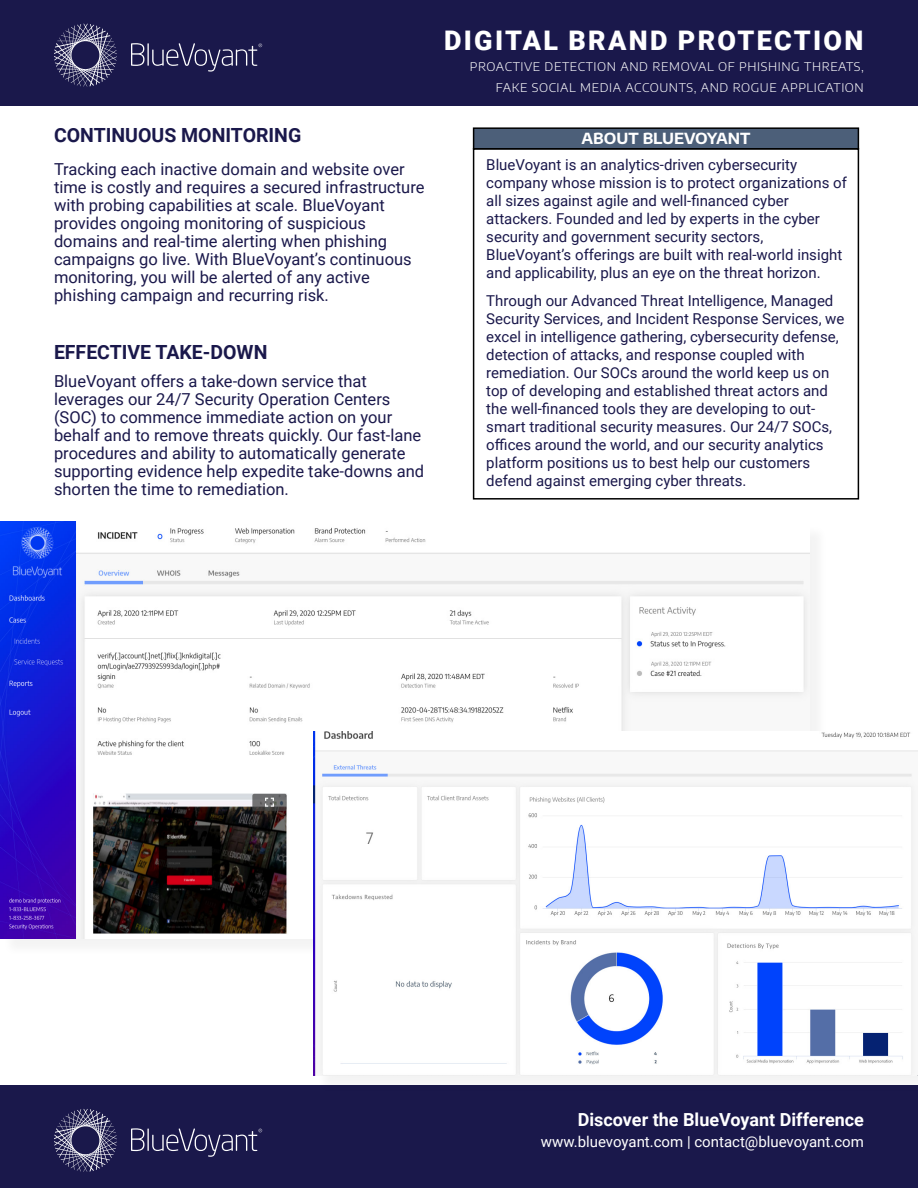
<style>
.page{position:relative;width:918px;height:1188px;background:#fff}
.page>*{position:absolute;margin:0;border:0;box-sizing:border-box;transform-origin:0 0}
.t1{font:900 27px "Roboto";letter-spacing:.085em;color:#fff}
.t2{font:700 19.5px "Roboto";color:#1a184b}
.t3{font:700 18px "Roboto";color:#fff}
.t4{font:16.5px/18px "Roboto";color:#1a184b}
.t5{font:15px/18px "Roboto";color:#1a184b}
.t6{font:15px "Roboto";color:#fff}
.t7{font:700 15px "Encode Sans Semi Expanded";color:#fff}
.t8{font:300 12px/21px "Encode Sans Semi Expanded";letter-spacing:.05em;color:#fff;text-align:right}
</style>
<div class="page">
<div style="left:0;top:1085px;width:918px;height:103px;background:#1a184b"></div>
<svg style="left:131px;top:1128px;width:13px;height:23px"></svg>
<hr style="left:147px;top:1129px;width:2px;height:22px;background:#fff">
<svg style="left:54px;top:1109px;width:63px;height:63px"></svg>
<svg style="left:152px;top:1129px;width:110px;height:28px"></svg>
<div style="left:0;top:0;width:918px;height:105px;background:#1a184b"></div>
<svg style="left:131px;top:43px;width:13px;height:23px"></svg>
<hr style="left:147px;top:43px;width:2px;height:23px;background:#fff">
<svg style="left:54px;top:24px;width:63px;height:63px"></svg>
<svg style="left:152px;top:43px;width:110px;height:29px"></svg>
<div style="left:474px;top:128px;width:384px;height:21px;background:#4c5f79"></div>
<div style="left:473px;top:127px;width:386px;height:23px;border:2px solid #000"></div>
<div style="left:473px;top:148px;width:386px;height:352px;border:2px solid #000"></div>
<div style="left:2px;top:524px;width:826px;height:434px;background:#f8f8f8"></div>
<img style="left:0;top:522px;width:810px;height:417px">
<div style="left:316px;top:734px;width:602px;height:360px;background:#000;opacity:.05"></div>
<img style="left:314px;top:731px;width:604px;height:344px">
<h2 class="t2" style="left:54px;top:121px;width:249px">CONTINUOUS MONITORING</h2>
<p class="t4" style="left:54px;top:160px;width:372px">Tracking each inactive domain and website over time is costly and requires a secured infrastructure with probing capabilities at scale. BlueVoyant provides ongoing monitoring of suspicious domains and real-time alerting when phishing campaigns go live. With BlueVoyant’s continuous monitoring, you will be alerted of any active phishing campaign and recurring risk.</p>
<h2 class="t2" style="left:54px;top:338px;width:215px">EFFECTIVE TAKE-DOWN</h2>
<p class="t4" style="left:54px;top:372px;width:372px">BlueVoyant offers a take-down service that leverages our 24/7 Security Operation Centers (SOC) to commence immediate action on your behalf and to remove threats quickly. Our fast-lane procedures and ability to automatically generate supporting evidence help expedite take-downs and shorten the time to remediation.</p>
<h1 class="t1" style="left:444px;top:21px;width:421px">DIGITAL BRAND PROTECTION</h1>
<p class="t8" style="left:470px;top:55px;width:396px">PROACTIVE DETECTION AND REMOVAL OF PHISHING THREATS,<br>FAKE SOCIAL MEDIA ACCOUNTS, AND ROGUE APPLICATION</p>
<p class="t7" style="left:582px;top:126px;width:170px">ABOUT BLUEVOYANT</p>
<p class="t5" style="left:486px;top:155px;width:362px">BlueVoyant is an analytics-driven cybersecurity company whose mission is to protect organizations of all sizes against agile and well-financed cyber attackers. Founded and led by experts in the cyber security and government security sectors, BlueVoyant’s offerings are built with real-world insight and applicability, plus an eye on the threat horizon.</p>
<p class="t5" style="left:486px;top:291px;width:360px">Through our Advanced Threat Intelligence, Managed Security Services, and Incident Response Services, we excel in intelligence gathering, cybersecurity defense, detection of attacks, and response coupled with remediation. Our SOCs around the world keep us on top of developing and established threat actors and the well-financed tools they are developing to out&shy;smart traditional security measures. Our 24/7 SOCs, offices around the world, and our security analytics platform positions us to best help our customers defend against emerging cyber threats.</p>
<p class="t3" style="left:578px;top:1107px;width:288px">Discover the BlueVoyant Difference</p>
<p class="t6" style="left:541px;top:1131px;width:325px">www.bluevoyant.com | contact@bluevoyant.com</p>
</div>
